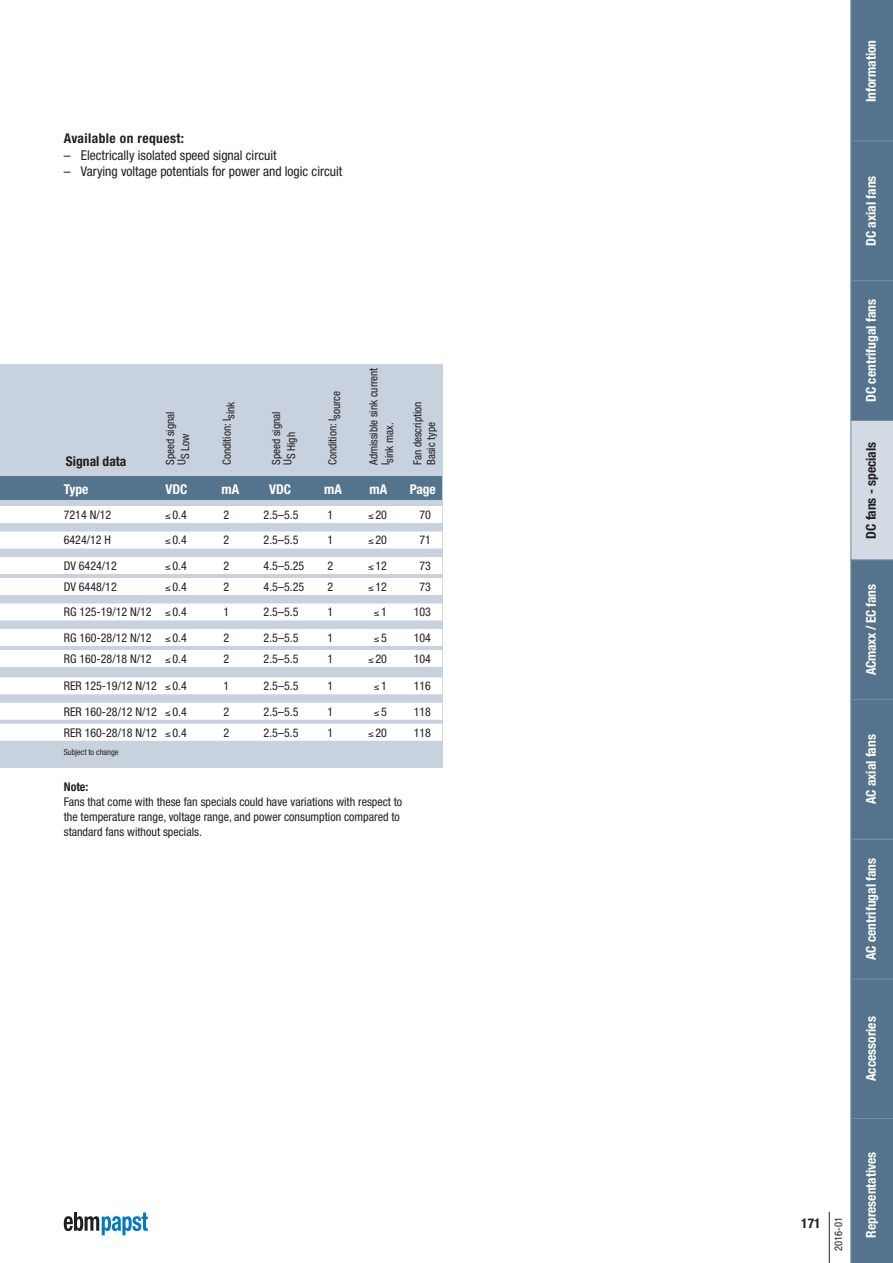
<style>
.page{position:relative;width:893px;height:1263px;background:#fff}
.page>*{position:absolute;margin:0;border:0;box-sizing:border-box;transform-origin:0 0}
.t1{font:700 condensed 13.5px "Helvetica Neue LT";color:#fff}
.t2{font:condensed 13.5px "Helvetica Neue LT";color:#231f20}
.t3{font:700 condensed 13.5px "Helvetica Neue LT";color:#231f20}
.t4{font:700 condensed 13.5px "Helvetica Neue LT";letter-spacing:.03em;color:#231f20}
.t5{font:700 condensed 13.5px "Helvetica Neue LT";letter-spacing:-.02em;color:#fff}
.t6{font:condensed 12px/15px "Helvetica Neue LT";color:#231f20}
.t7{font:700 condensed 12px "Helvetica Neue LT";color:#231f20}
.t8{font:condensed 11.25px/15px "Helvetica Neue LT";color:#231f20}
.t9{font:condensed 10.5px "Helvetica Neue LT";color:#231f20}
.t10{font:condensed 8.25px "Helvetica Neue LT";color:#231f20}
</style>
<div class="page">
<svg style="left:64px;top:1212px;width:84px;height:23px"></svg>
<hr style="left:829px;top:1212px;width:1px;height:51px;background:#231f20">
<div style="left:0;top:364px;width:442px;height:403px;background:#c8d2de"></div>
<div style="left:0;top:476px;width:441px;height:24px;background:#54738c"></div>
<div style="left:0;top:506px;width:442px;height:17px;background:#fff"></div>
<div style="left:0;top:531px;width:442px;height:17px;background:#fff"></div>
<div style="left:0;top:557px;width:442px;height:17px;background:#fff"></div>
<div style="left:0;top:578px;width:442px;height:17px;background:#fff"></div>
<div style="left:0;top:603px;width:442px;height:17px;background:#fff"></div>
<div style="left:0;top:629px;width:442px;height:17px;background:#fff"></div>
<div style="left:0;top:650px;width:442px;height:17px;background:#fff"></div>
<div style="left:0;top:677px;width:442px;height:17px;background:#fff"></div>
<div style="left:0;top:703px;width:442px;height:17px;background:#fff"></div>
<div style="left:0;top:724px;width:442px;height:17px;background:#fff"></div>
<svg style="left:850px;top:0;width:43px;height:1263px;background:#637f96"></svg>
<p class="t4" style="left:64px;top:134px;width:122px">Available on request:</p>
<p class="t2" style="left:64px;top:150px;width:214px">– Electrically isolated speed signal circuit</p>
<p class="t2" style="left:64px;top:167px;width:280px">– Varying voltage potentials for power and logic circuit</p>
<p class="t3" style="left:66px;top:456px;width:62px">Signal data</p>
<p class="t8" style="left:164px;top:465px;width:55px;rotate:-90deg">Speed signal<br>US Low</p>
<p class="t8" style="left:220px;top:465px;width:65px;rotate:-90deg">Condition: Isink</p>
<p class="t8" style="left:270px;top:465px;width:55px;rotate:-90deg">Speed signal<br>US High</p>
<p class="t8" style="left:326px;top:465px;width:76px;rotate:-90deg">Condition: Isource</p>
<p class="t8" style="left:368px;top:465px;width:99px;line-height:12px;rotate:-90deg">Admissible sink current<br>I</p>
<p class="t8" style="left:383px;top:463px;width:42px;rotate:-90deg">sink max.</p>
<p class="t8" style="left:412px;top:465px;width:65px;line-height:13.5px;rotate:-90deg">Fan description<br>Basic type</p>
<p class="t1" style="left:64px;top:485px;width:26px">Type</p>
<p class="t1" style="left:166px;top:485px;width:24px">VDC</p>
<p class="t1" style="left:222px;top:485px;width:19px">mA</p>
<p class="t1" style="left:269px;top:485px;width:24px">VDC</p>
<p class="t1" style="left:324px;top:485px;width:19px">mA</p>
<p class="t1" style="left:370px;top:485px;width:19px">mA</p>
<p class="t1" style="left:410px;top:485px;width:28px">Page</p>
<p class="t6" style="left:64px;top:508px;width:49px">7214 N/12</p>
<p class="t6" style="left:172px;top:508px;width:16px">0.4</p>
<p class="t6" style="left:224px;top:508px;width:7px">2</p>
<p class="t6" style="left:264px;top:508px;width:36px">2.5–5.5</p>
<p class="t6" style="left:327px;top:508px;width:7px">1</p>
<p class="t6" style="left:375px;top:508px;width:13px">20</p>
<p class="t6" style="left:419px;top:508px;width:13px">70</p>
<p class="t6" style="left:64px;top:533px;width:49px">6424/12 H</p>
<p class="t6" style="left:172px;top:533px;width:16px">0.4</p>
<p class="t6" style="left:224px;top:533px;width:7px">2</p>
<p class="t6" style="left:264px;top:533px;width:36px">2.5–5.5</p>
<p class="t6" style="left:327px;top:533px;width:7px">1</p>
<p class="t6" style="left:375px;top:533px;width:13px">20</p>
<p class="t6" style="left:419px;top:533px;width:13px">71</p>
<p class="t6" style="left:64px;top:559px;width:54px">DV 6424/12</p>
<p class="t6" style="left:172px;top:559px;width:16px">0.4</p>
<p class="t6" style="left:224px;top:559px;width:7px">2</p>
<p class="t6" style="left:264px;top:559px;width:42px">4.5–5.25</p>
<p class="t6" style="left:327px;top:559px;width:7px">2</p>
<p class="t6" style="left:375px;top:559px;width:13px">12</p>
<p class="t6" style="left:419px;top:559px;width:13px">73</p>
<p class="t6" style="left:64px;top:580px;width:54px">DV 6448/12</p>
<p class="t6" style="left:172px;top:580px;width:16px">0.4</p>
<p class="t6" style="left:224px;top:580px;width:7px">2</p>
<p class="t6" style="left:264px;top:580px;width:42px">4.5–5.25</p>
<p class="t6" style="left:327px;top:580px;width:7px">2</p>
<p class="t6" style="left:375px;top:580px;width:13px">12</p>
<p class="t6" style="left:419px;top:580px;width:13px">73</p>
<p class="t6" style="left:64px;top:605px;width:89px">RG 125-19/12 N/12</p>
<p class="t6" style="left:172px;top:605px;width:16px">0.4</p>
<p class="t6" style="left:224px;top:605px;width:7px">1</p>
<p class="t6" style="left:264px;top:605px;width:36px">2.5–5.5</p>
<p class="t6" style="left:327px;top:605px;width:7px">1</p>
<p class="t6" style="left:381px;top:605px;width:7px">1</p>
<p class="t6" style="left:414px;top:605px;width:19px">103</p>
<p class="t6" style="left:64px;top:631px;width:89px">RG 160-28/12 N/12</p>
<p class="t6" style="left:172px;top:631px;width:16px">0.4</p>
<p class="t6" style="left:224px;top:631px;width:7px">2</p>
<p class="t6" style="left:264px;top:631px;width:36px">2.5–5.5</p>
<p class="t6" style="left:327px;top:631px;width:7px">1</p>
<p class="t6" style="left:381px;top:631px;width:7px">5</p>
<p class="t6" style="left:414px;top:631px;width:19px">104</p>
<p class="t6" style="left:64px;top:652px;width:89px">RG 160-28/18 N/12</p>
<p class="t6" style="left:172px;top:652px;width:16px">0.4</p>
<p class="t6" style="left:224px;top:652px;width:7px">2</p>
<p class="t6" style="left:264px;top:652px;width:36px">2.5–5.5</p>
<p class="t6" style="left:327px;top:652px;width:7px">1</p>
<p class="t6" style="left:375px;top:652px;width:13px">20</p>
<p class="t6" style="left:414px;top:652px;width:19px">104</p>
<p class="t6" style="left:64px;top:679px;width:95px">RER 125-19/12 N/12</p>
<p class="t6" style="left:172px;top:679px;width:16px">0.4</p>
<p class="t6" style="left:224px;top:679px;width:7px">1</p>
<p class="t6" style="left:264px;top:679px;width:36px">2.5–5.5</p>
<p class="t6" style="left:327px;top:679px;width:7px">1</p>
<p class="t6" style="left:381px;top:679px;width:7px">1</p>
<p class="t6" style="left:414px;top:679px;width:19px">116</p>
<p class="t6" style="left:64px;top:705px;width:95px">RER 160-28/12 N/12</p>
<p class="t6" style="left:172px;top:705px;width:16px">0.4</p>
<p class="t6" style="left:224px;top:705px;width:7px">2</p>
<p class="t6" style="left:264px;top:705px;width:36px">2.5–5.5</p>
<p class="t6" style="left:327px;top:705px;width:7px">1</p>
<p class="t6" style="left:381px;top:705px;width:7px">5</p>
<p class="t6" style="left:414px;top:705px;width:19px">118</p>
<p class="t6" style="left:64px;top:726px;width:95px">RER 160-28/18 N/12</p>
<p class="t6" style="left:172px;top:726px;width:16px">0.4</p>
<p class="t6" style="left:224px;top:726px;width:7px">2</p>
<p class="t6" style="left:264px;top:726px;width:36px">2.5–5.5</p>
<p class="t6" style="left:327px;top:726px;width:7px">1</p>
<p class="t6" style="left:375px;top:726px;width:13px">20</p>
<p class="t6" style="left:414px;top:726px;width:19px">118</p>
<p class="t10" style="left:64px;top:749px;width:56px">Subject to change</p>
<p class="t7" style="left:64px;top:782px;width:26px">Note:</p>
<p class="t6" style="left:64px;top:795px;width:340px">Fans that come with these fan specials could have variations with respect to the temperature range, voltage range, and power consumption compared to standard fans without specials.</p>
<p class="t1" style="left:866px;top:102px;width:64px;rotate:-90deg">Information</p>
<p class="t1" style="left:866px;top:246px;width:72px;rotate:-90deg">DC axial fans</p>
<p class="t1" style="left:866px;top:402px;width:104px;rotate:-90deg">DC centrifugal fans</p>
<p class="t3" style="left:866px;top:539px;width:98px;rotate:-90deg">DC fans - specials</p>
<p class="t5" style="left:866px;top:675px;width:92px;rotate:-90deg">ACmaxx / EC fans</p>
<p class="t1" style="left:866px;top:804px;width:71px;rotate:-90deg">AC axial fans</p>
<p class="t1" style="left:866px;top:960px;width:104px;rotate:-90deg">AC centrifugal fans</p>
<p class="t1" style="left:866px;top:1081px;width:66px;rotate:-90deg">Accessories</p>
<p class="t3" style="left:801px;top:1218px;width:21px">171</p>
<p class="t9" style="left:835px;top:1251px;width:35px;rotate:-90deg">2016-01</p>
<p class="t1" style="left:866px;top:1238px;width:88px;rotate:-90deg">Representatives</p>
</div>
